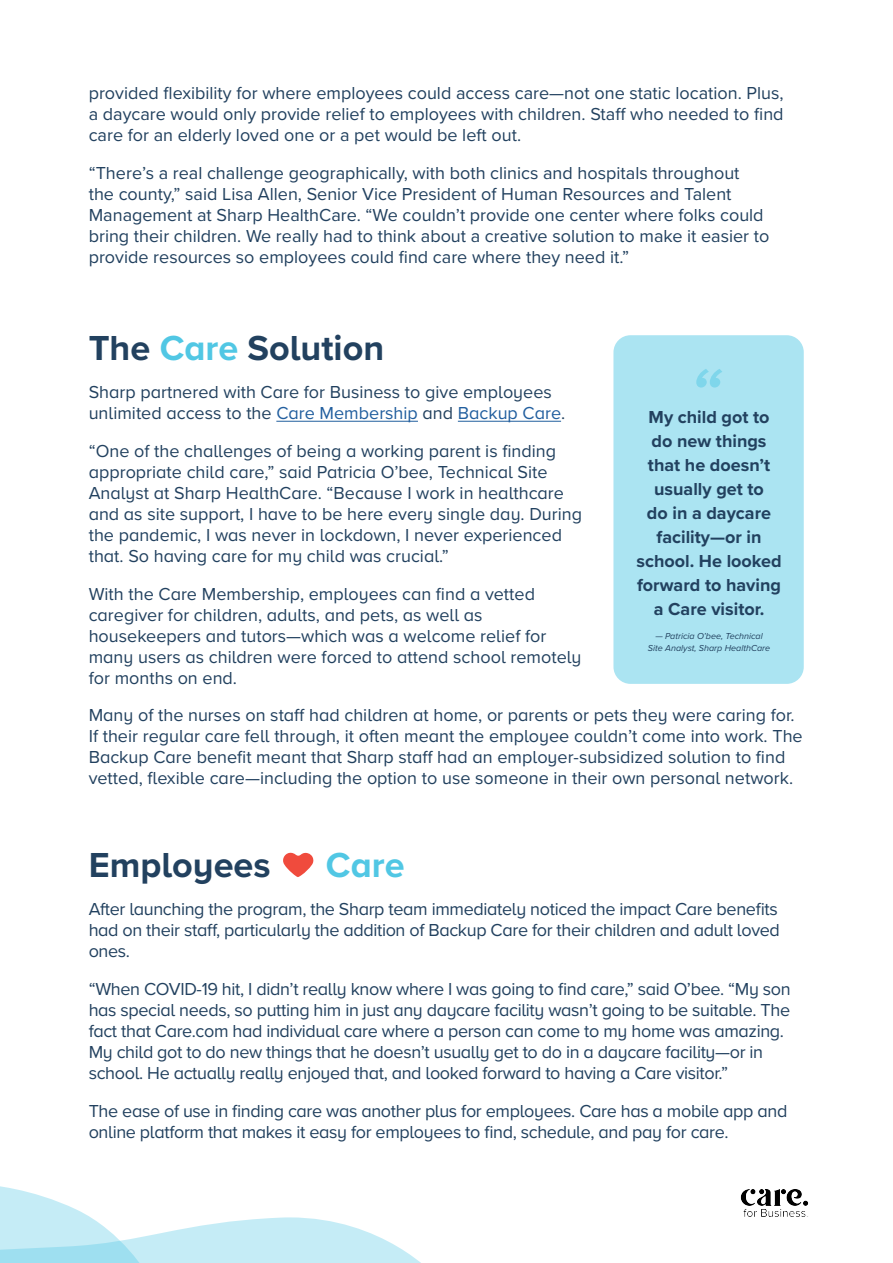
<style>
.page{position:relative;width:893px;height:1263px;background:#fff}
.page>*{position:absolute;margin:0;border:0;box-sizing:border-box;transform-origin:0 0}
.t1{font:700 36px "Proxima Nova";color:#22415f}
.t2{font:700 36px "Proxima Nova";color:#51c7e4}
.t3{font:18px/21px "Proxima Nova";color:#22415f}
.t4{font:18px/21px "Proxima Nova";letter-spacing:-.02em;color:#22415f}
.t5{font:700 18px/24px "Proxima Nova";color:#22415f;text-align:center}
.t6{font:italic 9px/12px "Proxima Nova";color:#22415f;text-align:center}
.s1{color:#51c7e4}
.s2{color:#215e9e}
</style>
<div class="page">
<svg style="left:0;top:1186px;width:421px;height:77px"></svg>
<svg style="left:283px;top:852px;width:31px;height:25px"></svg>
<div style="left:613px;top:335px;width:191px;height:349px;background:#abe4f2;border-radius:17px"></div>
<svg style="left:696px;top:369px;width:26px;height:19px"></svg>
<hr style="left:276px;top:421px;width:142px;height:1px;background:#215e9e">
<hr style="left:458px;top:421px;width:103px;height:1px;background:#215e9e">
<img style="left:740px;top:1189px;width:69px;height:28px">
<p class="t3" style="left:89px;top:82px;width:696px;text-align:justify">provided flexibility for where employees could access care—not one static location. Plus, a daycare would only provide relief to employees with children. Staff who needed to find care for an elderly loved one or a pet would be left out.</p>
<p class="t3" style="left:89px;top:162px;width:682px">“There’s a real challenge geographically, with both clinics and hospitals throughout<br>the county,” said Lisa Allen, Senior Vice President of Human Resources and Talent Management at Sharp HealthCare. “We couldn’t provide one center where folks could bring their children. We really had to think about a creative solution to make it easier to provide resources so employees could find care where they need it.”</p>
<p class="t1" style="left:89px;top:321px;width:297px">The <span class="s1">Care</span> Solution</p>
<p class="t3" style="left:89px;top:381px;width:478px">Sharp partnered with Care for Business to give employees unlimited access to the <span class="s2">Care Membership</span> and <span class="s2">Backup Care</span>.</p>
<p class="t3" style="left:89px;top:440px;width:495px">“One of the challenges of being a working parent is finding appropriate child care,” said Patricia O’bee, Technical Site Analyst at Sharp HealthCare. “Because I work in healthcare and as site support, I have to be here every single day. During the pandemic, I was never in lockdown, I never experienced that. So having care for my child was crucial.”</p>
<p class="t3" style="left:89px;top:583px;width:494px">With the Care Membership, employees can find a vetted caregiver for children, adults, and pets, as well as housekeepers and tutors—which was a welcome relief for many users as children were forced to attend school remotely for months on end.</p>
<p class="t5" style="left:636px;top:404px;width:147px">My child got to do new things that he doesn’t usually get to<br>do in a daycare facility—or in school. He looked forward to having a Care visitor.</p>
<p class="t6" style="left:648px;top:629px;width:124px">— Patricia O’bee, Technical<br>Site Analyst, Sharp HealthCare</p>
<p class="t3" style="left:89px;top:703px;width:715px">Many of the nurses on staff had children at home, or parents or pets they were caring for.<br>If their regular care fell through, it often meant the employee couldn’t come into work. The Backup Care benefit meant that Sharp staff had an employer-subsidized solution to find vetted, flexible care—including the option to use someone in their own personal network.</p>
<p class="t1" style="left:89px;top:838px;width:183px">Employees</p>
<p class="t2" style="left:326px;top:838px;width:80px">Care</p>
<p class="t4" style="left:89px;top:898px;width:693px">After launching the program, the Sharp team immediately noticed the impact Care benefits had on their staff, particularly the addition of Backup Care for their children and adult loved ones.</p>
<p class="t4" style="left:89px;top:978px;width:704px">“When COVID-19 hit, I didn’t really know where I was going to find care,” said O’bee. “My son has special needs, so putting him in just any daycare facility wasn’t going to be suitable. The fact that Care.com had individual care where a person can come to my home was amazing.<br>My child got to do new things that he doesn’t usually get to do in a daycare facility—or in school. He actually really enjoyed that, and looked forward to having a Care visitor.”</p>
<p class="t4" style="left:89px;top:1100px;width:700px">The ease of use in finding care was another plus for employees. Care has a mobile app and online platform that makes it easy for employees to find, schedule, and pay for care.</p>
</div>
